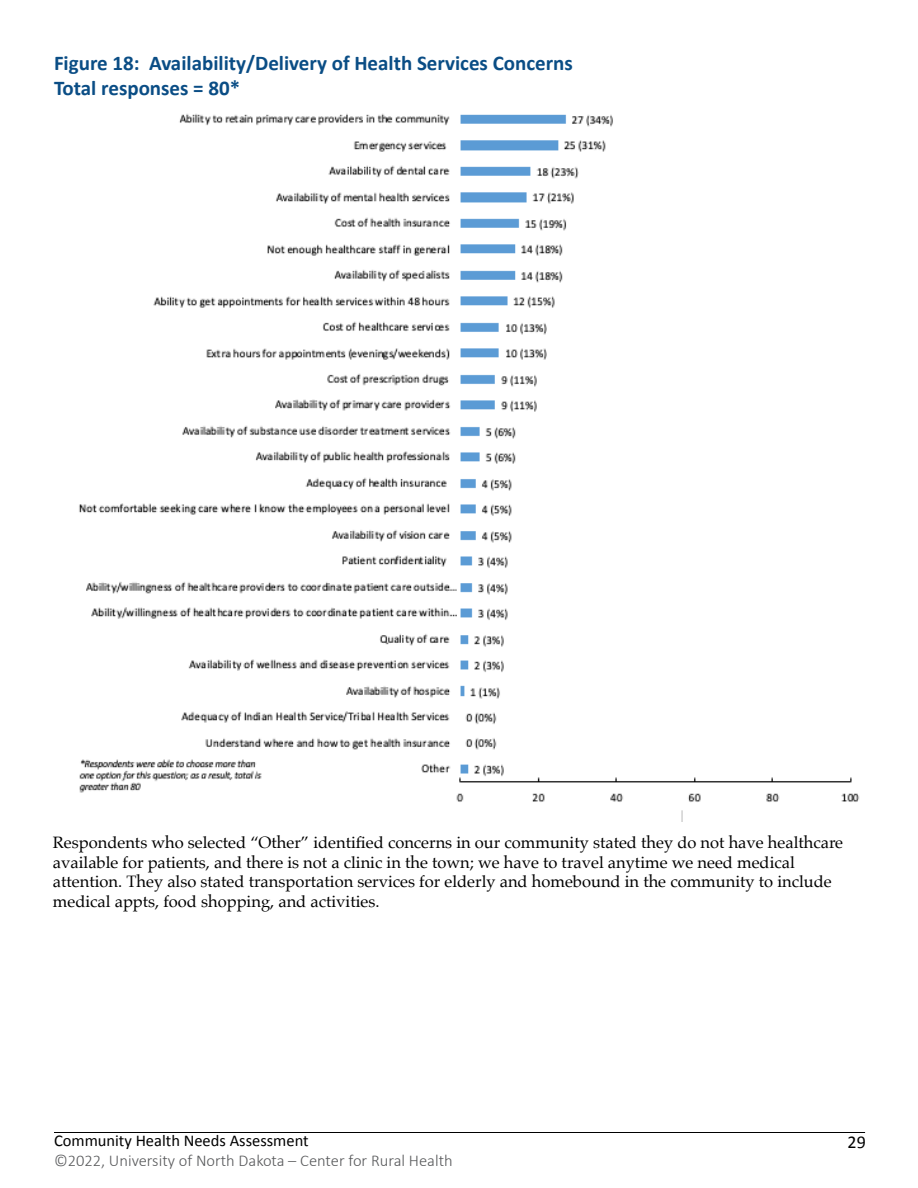
<style>
.page{position:relative;width:918px;height:1188px;background:#fff}
.page>*{position:absolute;margin:0;border:0;box-sizing:border-box;transform-origin:0 0}
.t1{font:700 21px "Calibri";color:#0a4d85}
.t2{font:18px "Calibri";color:#000}
.text{font:16.5px/19.8px "Palatino";color:#000}
.t3{font:300 16.5px "Calibri";color:#58595b}
.t4{font:16.5px "Calibri";color:#000}
</style>
<div class="page">
<hr style="left:54px;top:1132px;width:811px;height:1px;background:#000">
<img style="left:79px;top:113px;width:781px;height:708px">
<p class="t1" style="left:54px;top:49px;width:520px">Figure 18: Availability/Delivery of Health Services Concerns</p>
<p class="t1" style="left:54px;top:75px;width:188px">Total responses = 80*</p>
<p class="text" style="left:53px;top:832px;width:792px">Respondents who selected “Other” identified concerns in our community stated they do not have healthcare available for patients, and there is not a clinic in the town; we have to travel anytime we need medical attention. They also stated transportation services for elderly and homebound in the community to include medical appts, food shopping, and activities.</p>
<p class="t4" style="left:54px;top:1130px;width:256px">Community Health Needs Assessment</p>
<p class="t3" style="left:54px;top:1150px;width:400px">©2022, University of North Dakota – Center for Rural Health</p>
<p class="t2" style="left:848px;top:1130px;width:20px">29</p>
</div>
